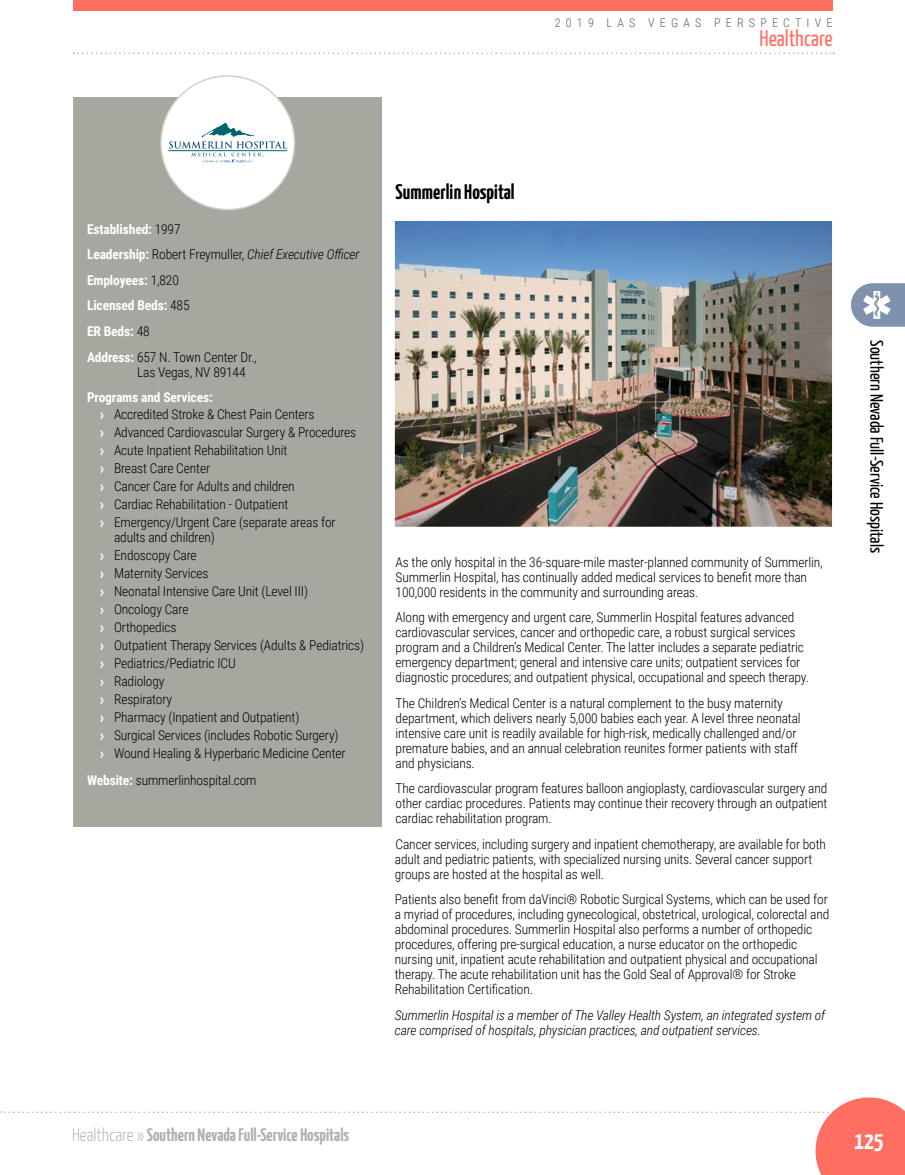
<style>
.page{position:relative;width:905px;height:1175px;background:#fff}
.page>*{position:absolute;margin:0;border:0;box-sizing:border-box;transform-origin:0 0}
.t1{font:700 24px "Yanone Kaffeesatz";color:#fff}
.t2{font:22.5px "Yanone Kaffeesatz";color:#ff6f61}
.t3{font:700 21px "Yanone Kaffeesatz";color:#000}
.t4{font:700 18px "Yanone Kaffeesatz";color:#b2aeac}
.t5{font:18px "Yanone Kaffeesatz";color:#000}
.body-copy{font:300 13.5px/15px "Roboto Condensed";letter-spacing:-.01em;color:#000}
.body-copy-2{font:italic 300 13.5px/15px "Roboto Condensed";letter-spacing:-.01em;color:#000}
.wiki{font:700 13.5px "Roboto Condensed";letter-spacing:-.01em;color:#fff}
.wiki-2{font:300 13.5px/15px "Roboto Condensed";letter-spacing:-.01em;color:#000}
.wiki-3{font:italic 300 13.5px "Roboto Condensed";letter-spacing:-.01em;color:#000}
.t6{font:300 12px "Roboto Condensed";letter-spacing:.435em;color:#655d58}
.s1{font-weight:300;color:#000}
.s2{font-weight:700;font-style:normal;color:#fff}
.s3{font-style:normal}
.s4{font-weight:700;color:#fff}
.s5{font-family:"Yanone Kaffeesatz";font-weight:700;color:#fff}
.s6{font-weight:300}
</style>
<div class="page">
<div style="left:74px;top:97px;width:308px;height:729px;background:#a6a79f"></div>
<div style="left:161px;top:76px;width:133px;height:133px;background:#fff;border-radius:50%"></div>
<hr style="left:168px;top:150px;width:119px;height:1px;background:#01646a">
<svg style="left:169px;top:123px;width:118px;height:40px"></svg>
<img style="left:394px;top:221px;width:439px;height:306px">
<svg style="left:0;top:1097px;width:905px;height:77px"></svg>
<div style="left:74px;top:0;width:758px;height:11px;background:#ff6f61"></div>
<svg style="left:74px;top:52px;width:760px;height:2px"></svg>
<svg style="left:851px;top:283px;width:53px;height:44px"></svg>
<p class="t6" style="left:555px;top:14px;width:279px">2019 LAS VEGAS PERSPECTIVE</p>
<h2 class="t2" style="left:759px;top:22px;width:75px">Healthcare</h2>
<p class="wiki" style="left:87px;top:220px;width:95px">Established: <span class="s1">1997</span></p>
<p class="wiki-3" style="left:87px;top:245px;width:274px"><span class="s2">Leadership:</span> <span class="s3">Robert Freymuller,</span> Chief Executive Officer</p>
<p class="wiki" style="left:87px;top:271px;width:93px">Employees: <span class="s1">1,820</span></p>
<p class="wiki" style="left:87px;top:296px;width:104px">Licensed Beds: <span class="s1">485</span></p>
<p class="wiki" style="left:87px;top:322px;width:64px">ER Beds: <span class="s1">48</span></p>
<p class="wiki-2" style="left:137px;top:349px;width:121px;text-indent:-50px"><span class="s4">Address:</span> 657 N. Town Center Dr.,<br>Las Vegas, NV 89144</p>
<p class="wiki" style="left:87px;top:388px;width:127px">Programs and Services:</p>
<p class="body-copy" style="left:100px;top:406px;width:215px"><span class="s5">›</span> Accredited Stroke &amp; Chest Pain Centers</p>
<p class="body-copy" style="left:100px;top:424px;width:257px"><span class="s5">›</span> Advanced Cardiovascular Surgery &amp; Procedures</p>
<p class="body-copy" style="left:100px;top:442px;width:188px"><span class="s5">›</span> Acute Inpatient Rehabilitation Unit</p>
<p class="body-copy" style="left:100px;top:460px;width:111px"><span class="s5">›</span> Breast Care Center</p>
<p class="body-copy" style="left:100px;top:478px;width:196px"><span class="s5">›</span> Cancer Care for Adults and children</p>
<p class="body-copy" style="left:100px;top:496px;width:189px"><span class="s5">›</span> Cardiac Rehabilitation - Outpatient</p>
<p class="body-copy" style="left:114px;top:514px;width:223px;text-indent:-14px"><span class="s5">›</span> Emergency/Urgent Care (separate areas for adults and children)</p>
<p class="body-copy" style="left:100px;top:547px;width:98px"><span class="s5">›</span> Endoscopy Care</p>
<p class="body-copy" style="left:100px;top:565px;width:109px"><span class="s5">›</span> Maternity Services</p>
<p class="body-copy" style="left:100px;top:583px;width:209px"><span class="s5">›</span> Neonatal Intensive Care Unit (Level III)</p>
<p class="body-copy" style="left:100px;top:601px;width:89px"><span class="s5">›</span> Oncology Care</p>
<p class="body-copy" style="left:100px;top:619px;width:77px"><span class="s5">›</span> Orthopedics</p>
<p class="body-copy" style="left:100px;top:637px;width:265px"><span class="s5">›</span> Outpatient Therapy Services (Adults &amp; Pediatrics)</p>
<p class="body-copy" style="left:100px;top:655px;width:137px"><span class="s5">›</span> Pediatrics/Pediatric ICU</p>
<p class="body-copy" style="left:100px;top:673px;width:65px"><span class="s5">›</span> Radiology</p>
<p class="body-copy" style="left:100px;top:691px;width:73px"><span class="s5">›</span> Respiratory</p>
<p class="body-copy" style="left:100px;top:709px;width:200px"><span class="s5">›</span> Pharmacy (Inpatient and Outpatient)</p>
<p class="body-copy" style="left:100px;top:727px;width:239px"><span class="s5">›</span> Surgical Services (includes Robotic Surgery)</p>
<p class="body-copy" style="left:100px;top:745px;width:246px"><span class="s5">›</span> Wound Healing &amp; Hyperbaric Medicine Center</p>
<p class="wiki-2" style="left:87px;top:772px;width:171px"><span class="s4">Website:</span> summerlinhospital.com</p>
<p class="t3" style="left:395px;top:177px;width:121px">Summerlin Hospital</p>
<p class="body-copy" style="left:395px;top:553px;width:428px">As the only hospital in the 36-square-mile master-planned community of Summerlin,<br>Summerlin Hospital, has continually added medical services to benefit more than<br>100,000 residents in the community and surrounding areas.</p>
<p class="body-copy" style="left:395px;top:609px;width:415px">Along with emergency and urgent care, Summerlin Hospital features advanced cardiovascular services, cancer and orthopedic care, a robust surgical services program and a Children’s Medical Center. The latter includes a separate pediatric emergency department; general and intensive care units; outpatient services for diagnostic procedures; and outpatient physical, occupational and speech therapy.</p>
<p class="body-copy" style="left:395px;top:694px;width:406px">The Children’s Medical Center is a natural complement to the busy maternity department, which delivers nearly 5,000 babies each year. A level three neonatal intensive care unit is readily available for high-risk, medically challenged and/or premature babies, and an annual celebration reunites former patients with staff and physicians.</p>
<p class="body-copy" style="left:395px;top:780px;width:433px;text-align:justify">The cardiovascular program features balloon angioplasty, cardiovascular surgery and other cardiac procedures. Patients may continue their recovery through an outpatient cardiac rehabilitation program.</p>
<p class="body-copy" style="left:395px;top:835px;width:432px">Cancer services, including surgery and inpatient chemotherapy, are available for both adult and pediatric patients, with specialized nursing units. Several cancer support groups are hosted at the hospital as well.</p>
<p class="body-copy" style="left:395px;top:891px;width:436px">Patients also benefit from daVinci® Robotic Surgical Systems, which can be used for a myriad of procedures, including gynecological, obstetrical, urological, colorectal and abdominal procedures. Summerlin Hospital also performs a number of orthopedic procedures, offering pre-surgical education, a nurse educator on the orthopedic nursing unit, inpatient acute rehabilitation and outpatient physical and occupational therapy. The acute rehabilitation unit has the Gold Seal of Approval® for Stroke Rehabilitation Certification.</p>
<p class="body-copy-2" style="left:395px;top:1006px;width:432px">Summerlin Hospital is a member of The Valley Health System, an integrated system of care comprised of hospitals, physician practices, and outpatient services.</p>
<h3 class="t5" style="left:889px;top:340px;width:214px;rotate:90deg">Southern Nevada Full-Service Hospitals</h3>
<h3 class="t4" style="left:72px;top:1122px;width:279px"><span class="s6">Healthcare »</span> Southern Nevada Full-Service Hospitals</h3>
<h1 class="t1" style="left:854px;top:1123px;width:30px">125</h1>
</div>
